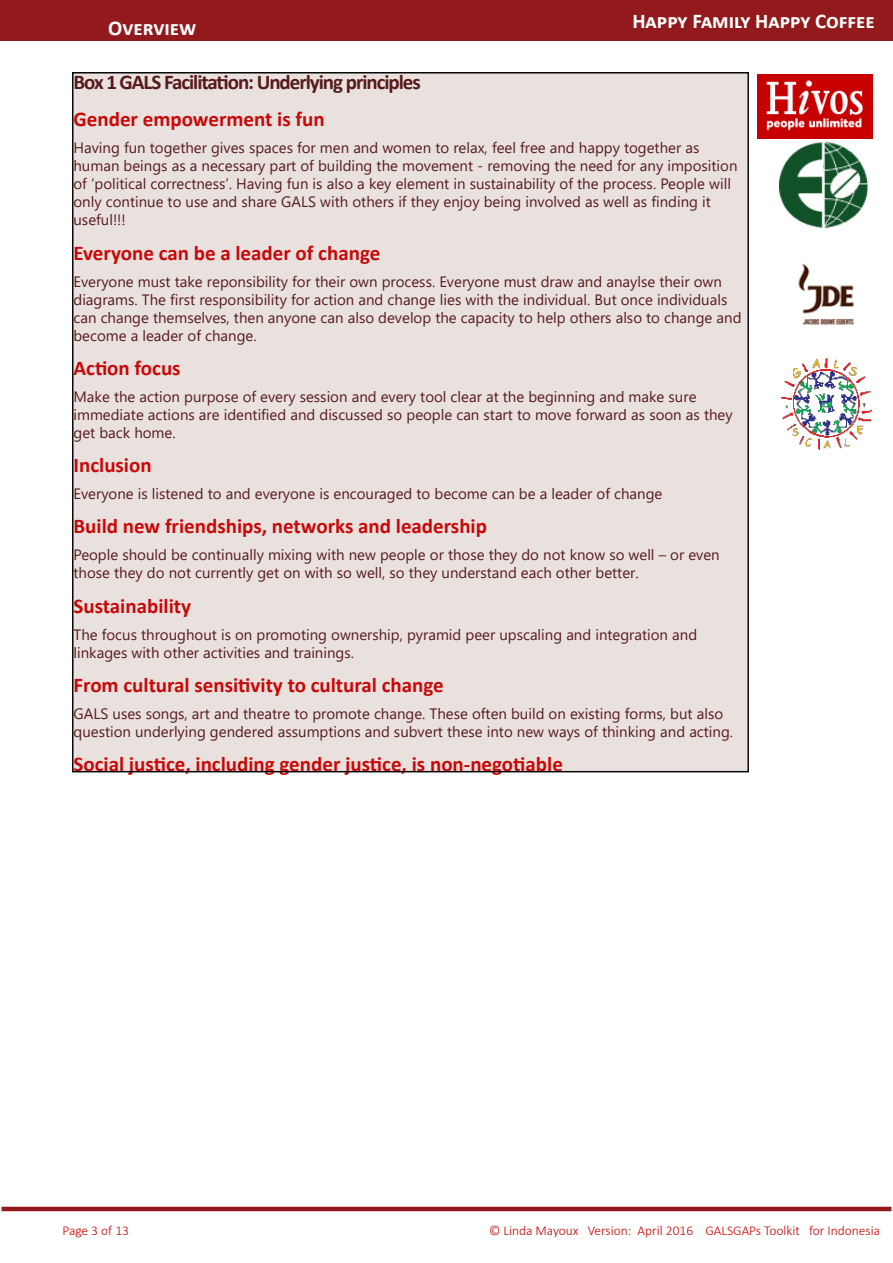
<style>
.page{position:relative;width:893px;height:1263px;background:#fff}
.page>*{position:absolute;margin:0;border:0;box-sizing:border-box;transform-origin:0 0}
.t1{font:700 21px "Calibri";color:#c80000}
.t2{font:700 21px "Calibri";letter-spacing:-.05em;color:#511314}
.t3{font:700 21px "Calibri";color:#fff}
.t4{font:15px/18px "Segoe UI";color:#511314}
.t5{font:300 13.5px "Calibri";color:#c80000}
</style>
<div class="page">
<img style="left:757px;top:74px;width:116px;height:64px">
<img style="left:781px;top:358px;width:92px;height:92px">
<div style="left:0;top:0;width:893px;height:40px;background:#921a1c"></div>
<hr style="left:2px;top:1207px;width:889px;height:4px;background:#921a1c">
<img style="left:779px;top:141px;width:90px;height:88px">
<img style="left:798px;top:263px;width:56px;height:62px">
<div style="left:73px;top:73px;width:675px;height:699px;background:#e9e1de"></div>
<h1 class="t3" style="left:632px;top:6px;width:244px">Happy Family Happy Coffee</h1>
<h1 class="t3" style="left:108px;top:13px;width:90px">Overview</h1>
<h1 class="t2" style="left:74px;top:67px;width:349px">Box 1 GALS Facilitation: Underlying principles</h1>
<h1 class="t1" style="left:74px;top:105px;width:253px">Gender empowerment is fun</h1>
<p class="t4" style="left:74px;top:139px;width:666px">Having fun together gives spaces for men and women to relax, feel free and happy together as human beings as a necessary part of building the movement - removing the need for any imposition of ‘political correctness’. Having fun is also a key element in sustainability of the process. People will only continue to use and share GALS with others if they enjoy being involved as well as finding it useful!!!</p>
<h1 class="t1" style="left:74px;top:238px;width:308px">Everyone can be a leader of change</h1>
<p class="t4" style="left:74px;top:272px;width:669px">Everyone must take reponsibility for their own process. Everyone must draw and anaylse their own diagrams. The first responsibility for action and change lies with the individual. But once individuals can change themselves, then anyone can also develop the capacity to help others also to change and become a leader of change.</p>
<h1 class="t1" style="left:74px;top:353px;width:109px">Action focus</h1>
<p class="t4" style="left:74px;top:387px;width:661px">Make the action purpose of every session and every tool clear at the beginning and make sure immediate actions are identified and discussed so people can start to move forward as soon as they get back home.</p>
<h1 class="t1" style="left:74px;top:450px;width:80px">Inclusion</h1>
<p class="t4" style="left:74px;top:484px;width:590px">Everyone is listened to and everyone is encouraged to become can be a leader of change</p>
<h1 class="t1" style="left:74px;top:511px;width:415px">Build new friendships, networks and leadership</h1>
<p class="t4" style="left:74px;top:546px;width:648px">People should be continually mixing with new people or those they do not know so well – or even those they do not currently get on with so well, so they understand each other better.</p>
<h1 class="t1" style="left:74px;top:591px;width:119px">Sustainability</h1>
<p class="t4" style="left:74px;top:625px;width:625px">The focus throughout is on promoting ownership, pyramid peer upscaling and integration and linkages with other activities and trainings.</p>
<h1 class="t1" style="left:74px;top:670px;width:372px">From cultural sensitivity to cultural change</h1>
<p class="t4" style="left:74px;top:704px;width:661px">GALS uses songs, art and theatre to promote change. These often build on existing forms, but also question underlying gendered assumptions and subvert these into new ways of thinking and acting.</p>
<h1 class="t1" style="left:74px;top:749px;width:491px">Social justice, including gender justice, is non-negotiable</h1>
<p class="t5" style="left:62px;top:1222px;width:68px">Page 3 of 13</p>
<p class="t5" style="left:489px;top:1222px;width:393px">© Linda Mayoux Version: April 2016 GALSGAPs Toolkit for Indonesia</p>
</div>
